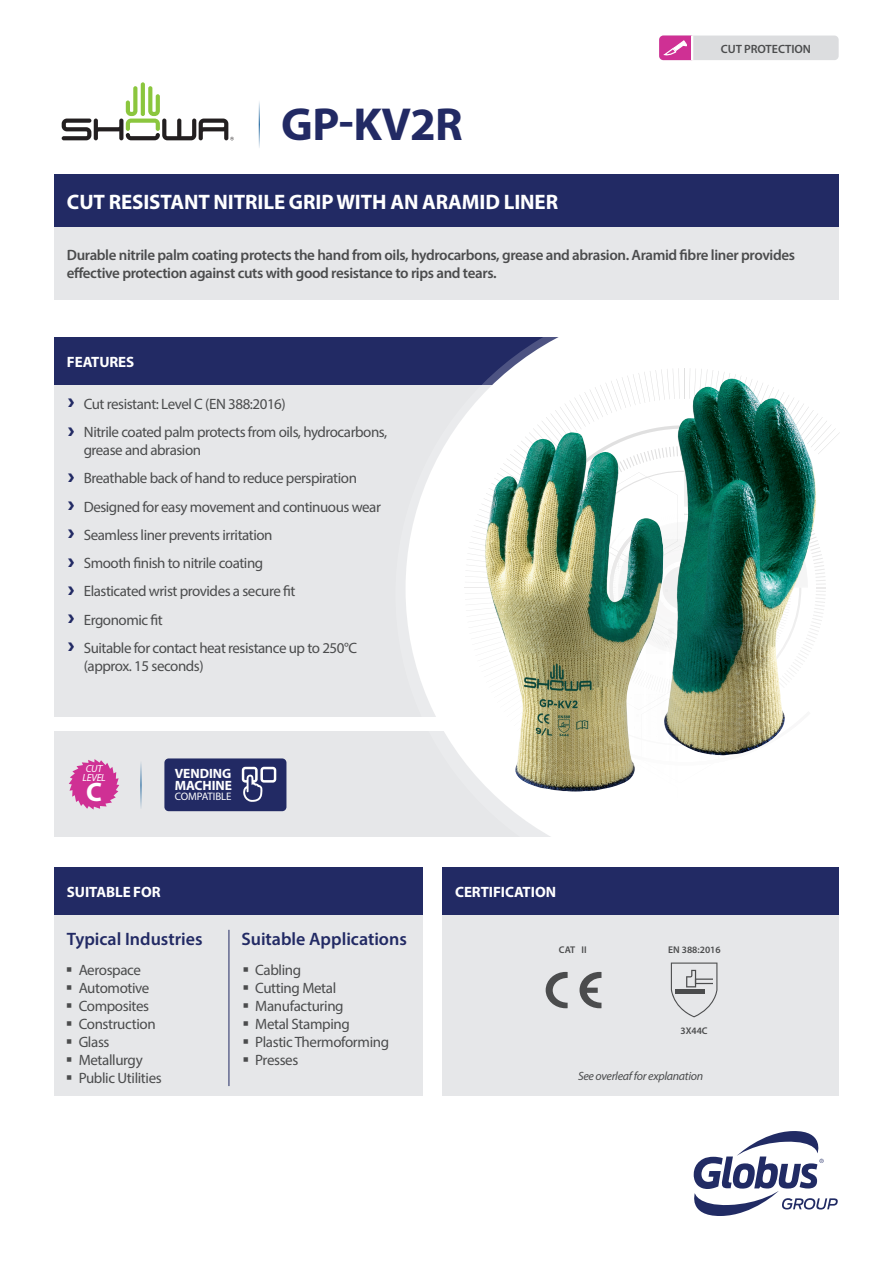
<style>
.page{position:relative;width:893px;height:1263px;background:#fff}
.page>*{position:absolute;margin:0;border:0;box-sizing:border-box;transform-origin:0 0}
.PRODUCT_NAME{font:700 46.5px "Myriad Pro";letter-spacing:-.015em;color:#222a64}
.t1{font:700 26.7px "Myriad Pro";color:#fff}
.SHORT_DESCRIPTION{font:700 21px "Myriad Pro";letter-spacing:-.005em;color:#fff}
.PANEL_SUB-HEAD{font:600 18px "Myriad Pro";color:#222a64}
.t2{font:15px/18px "Myriad Pro";letter-spacing:-.03em;color:#4b4c4d}
.LONG_DESCRIPTION{font:600 15px/18px "Myriad Pro";letter-spacing:-.025em;color:#4b4c4d}
.PANEL_HEADING{font:700 15px "Myriad Pro";letter-spacing:-.005em;color:#fff}
.t3{font:700 13.5px/12px "Myriad Pro";letter-spacing:-.005em;color:#fff}
.t4{font:600 12px "Myriad Pro";letter-spacing:-.005em;color:#4b4c4d}
.t5{font:italic 12px "Myriad Pro";letter-spacing:-.025em;color:#4b4c4d}
.t6{font:10.8px "Myriad Pro";letter-spacing:-.005em;color:#fff}
.t7{font:italic 10.35px "Myriad Pro";letter-spacing:-.025em;color:#fff}
.CERTIFICATION_TEXT{font:600 9.75px "Myriad Pro";color:#4b4c4d}
</style>
<div class="page">
<div style="left:54px;top:385px;width:778px;height:331px;background:#e6e7e9"></div>
<div style="left:54px;top:731px;width:580px;height:106px;background:#e6e7e9"></div>
<div style="left:54px;top:337px;width:586px;height:48px;background:#222a64"></div>
<div style="left:54px;top:915px;width:368px;height:181px;background:#e6e7e9"></div>
<hr style="left:229px;top:930px;width:1px;height:156px;background:#222a64">
<div style="left:54px;top:867px;width:368px;height:48px;background:#222a64"></div>
<div style="left:442px;top:867px;width:397px;height:48px;background:#222a64"></div>
<svg style="left:395px;top:337px;width:245px;height:500px"></svg>
<div style="left:630px;top:641px;width:9px;height:197px;background:#fff"></div>
<div style="left:618px;top:584px;width:18px;height:254px;background:#fff"></div>
<hr style="left:675px;top:678px;width:3px;height:160px;background:#231f20">
<hr style="left:669px;top:629px;width:3px;height:209px;background:#231f20">
<svg style="left:465px;top:368px;width:375px;height:450px"></svg>
<div style="left:634px;top:695px;width:114px;height:114px;background:#fff;border-radius:50%"></div>
<hr style="left:259px;top:99px;width:1px;height:50px;background:#005292">
<div style="left:54px;top:174px;width:785px;height:53px;background:#222a64"></div>
<div style="left:442px;top:915px;width:397px;height:181px;background:#e6e7e9"></div>
<svg style="left:141px;top:82px;width:4px;height:34px"></svg>
<svg style="left:62px;top:86px;width:172px;height:54px"></svg>
<div style="left:659px;top:36px;width:180px;height:24px;background:#dcdddf;border-radius:4px"></div>
<svg style="left:659px;top:36px;width:34px;height:24px"></svg>
<svg style="left:693px;top:1131px;width:145px;height:85px"></svg>
<div style="left:54px;top:227px;width:785px;height:73px;background:#e6e7e9"></div>
<svg style="left:671px;top:962px;width:46px;height:55px"></svg>
<svg style="left:579px;top:972px;width:22px;height:36px"></svg>
<svg style="left:546px;top:972px;width:22px;height:36px"></svg>
<svg style="left:69px;top:759px;width:50px;height:51px"></svg>
<div style="left:164px;top:758px;width:122px;height:53px;background:#222a64;border-radius:4px"></div>
<svg style="left:242px;top:767px;width:34px;height:35px"></svg>
<hr style="left:141px;top:759px;width:1px;height:50px;background:#005292">
<img style="left:484px;top:379px;width:332px;height:377px">
<p class="PRODUCT_NAME" style="left:281px;top:94px;width:183px">GP-KV2R</p>
<p class="SHORT_DESCRIPTION" style="left:67px;top:188px;width:493px">CUT RESISTANT NITRILE GRIP WITH AN ARAMID LINER</p>
<p class="t4" style="left:744px;top:39px;width:92px">CUT PROTECTION</p>
<p class="t4" style="left:721px;top:41px;width:92px">CUT PROTECTION</p>
<p class="LONG_DESCRIPTION" style="left:67px;top:246px;width:730px">Durable nitrile palm coating protects the hand from oils, hydrocarbons, grease and abrasion. Aramid fibre liner provides effective protection against cuts with good resistance to rips and tears.</p>
<p class="PANEL_HEADING" style="left:67px;top:352px;width:69px">FEATURES</p>
<p class="t2" style="left:84px;top:395px;width:204px">Cut resistant: Level C (EN 388:2016)</p>
<p class="t2" style="left:84px;top:423px;width:305px">Nitrile coated palm protects from oils, hydrocarbons, grease and abrasion</p>
<p class="t2" style="left:84px;top:469px;width:275px">Breathable back of hand to reduce perspiration</p>
<p class="t2" style="left:84px;top:497px;width:299px">Designed for easy movement and continuous wear</p>
<p class="t2" style="left:84px;top:526px;width:190px">Seamless liner prevents irritation</p>
<p class="t2" style="left:84px;top:554px;width:181px">Smooth finish to nitrile coating</p>
<p class="t2" style="left:84px;top:582px;width:213px">Elasticated wrist provides a secure fit</p>
<p class="t2" style="left:84px;top:610px;width:81px">Ergonomic fit</p>
<p class="t2" style="left:84px;top:639px;width:275px">Suitable for contact heat resistance up to 250°C (approx. 15 seconds)</p>
<p class="t7" style="left:86px;top:763px;width:18px">CUT</p>
<p class="t7" style="left:82px;top:771px;width:25px">LEVEL</p>
<p class="t1" style="left:86px;top:775px;width:17px">C</p>
<p class="t3" style="left:175px;top:766px;width:59px">VENDING<br>MACHINE</p>
<p class="t6" style="left:175px;top:790px;width:58px">COMPATIBLE</p>
<p class="PANEL_HEADING" style="left:67px;top:882px;width:95px">SUITABLE FOR</p>
<p class="PANEL_HEADING" style="left:455px;top:882px;width:102px">CERTIFICATION</p>
<p class="PANEL_SUB-HEAD" style="left:67px;top:928px;width:137px">Typical Industries</p>
<p class="PANEL_SUB-HEAD" style="left:241px;top:928px;width:167px">Suitable Applications</p>
<p class="t2" style="left:79px;top:960px;width:64px">Aerospace</p>
<p class="t2" style="left:79px;top:978px;width:72px">Automotive</p>
<p class="t2" style="left:79px;top:996px;width:72px">Composites</p>
<p class="t2" style="left:79px;top:1014px;width:78px">Construction</p>
<p class="t2" style="left:79px;top:1032px;width:32px">Glass</p>
<p class="t2" style="left:79px;top:1051px;width:66px">Metallurgy</p>
<p class="t2" style="left:79px;top:1069px;width:85px">Public Utilities</p>
<p class="t2" style="left:255px;top:960px;width:47px">Cabling</p>
<p class="t2" style="left:255px;top:978px;width:83px">Cutting Metal</p>
<p class="t2" style="left:255px;top:996px;width:90px">Manufacturing</p>
<p class="t2" style="left:255px;top:1014px;width:96px">Metal Stamping</p>
<p class="t2" style="left:255px;top:1032px;width:135px">Plastic Thermoforming</p>
<p class="t2" style="left:255px;top:1051px;width:45px">Presses</p>
<p class="CERTIFICATION_TEXT" style="left:559px;top:944px;width:18px">CAT</p>
<p class="CERTIFICATION_TEXT" style="left:581px;top:944px;width:7px">II</p>
<p class="CERTIFICATION_TEXT" style="left:668px;top:943px;width:54px">EN 388:2016</p>
<p class="CERTIFICATION_TEXT" style="left:680px;top:1025px;width:29px">3X44C</p>
<p class="t5" style="left:578px;top:1068px;width:127px">See overleaf for explanation</p>
</div>
